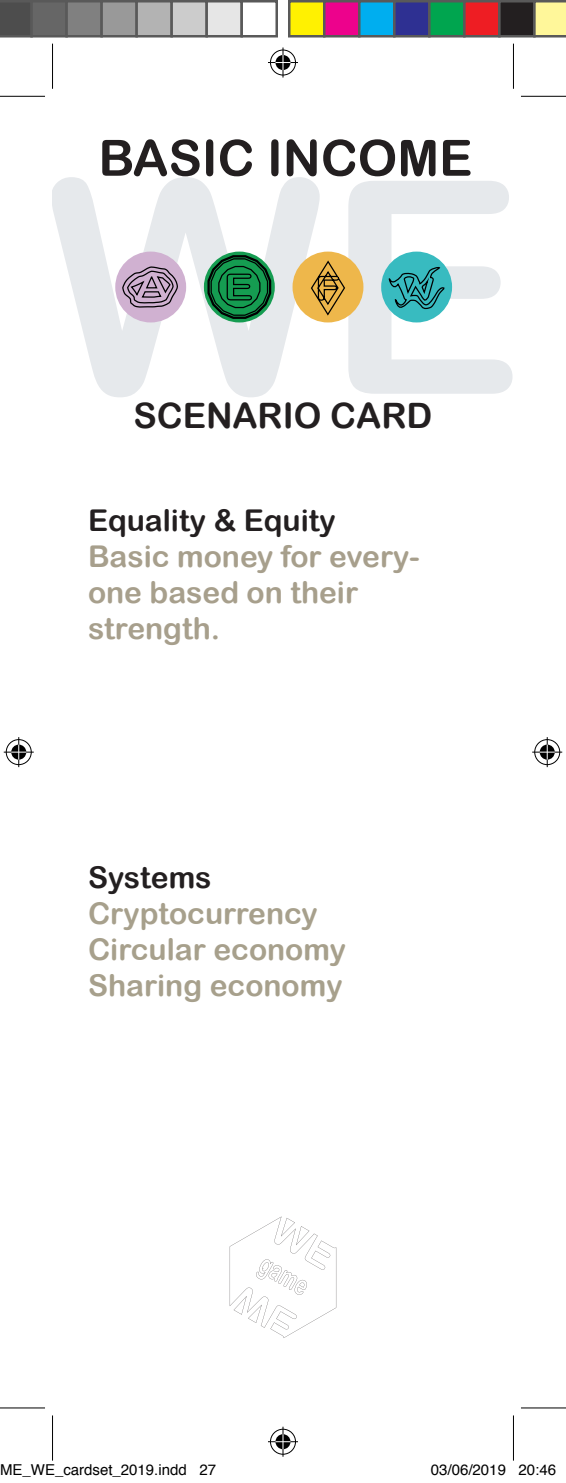
<style>
.page{position:relative;width:566px;height:1483px;background:#fff}
.page>*{position:absolute;margin:0;border:0;box-sizing:border-box;transform-origin:0 0}
.t1{font:50px "Arial Rounded MT Bold";color:#231f20}
.t2{font:35px "Arial Rounded MT Bold";color:#231f20}
.t3{font:30px/36px "Arial Rounded MT Bold";color:#a79f8c}
.t4{font:30px/36px "Arial Rounded MT Bold";color:#a7a08c}
.t5{font:30px "Arial Rounded MT Bold";color:#231f20}
.t6{font:15px "Helvetica";color:#000}
</style>
<div class="page">
<svg style="left:52px;top:177px;width:460px;height:220px"></svg>
<div style="left:381px;top:251px;width:71px;height:71px;background:#38bbc0;border-radius:50%"></div>
<svg style="left:387px;top:261px;width:58px;height:50px"></svg>
<div style="left:292px;top:251px;width:71px;height:71px;background:#eeb74b;border-radius:50%"></div>
<svg style="left:311px;top:260px;width:34px;height:56px"></svg>
<svg style="left:204px;top:251px;width:71px;height:71px"></svg>
<svg style="left:207px;top:254px;width:65px;height:65px;background:#297f50"></svg>
<div style="left:115px;top:251px;width:71px;height:71px;background:#d0b1d1;border-radius:50%"></div>
<svg style="left:121px;top:266px;width:57px;height:42px"></svg>
<svg style="left:230px;top:1216px;width:106px;height:121px"></svg>
<hr style="left:0;top:96px;width:45px;height:1px;background:#000">
<hr style="left:521px;top:96px;width:45px;height:1px;background:#000">
<hr style="left:0;top:1407px;width:45px;height:1px;background:#000">
<hr style="left:521px;top:1407px;width:45px;height:1px;background:#000">
<hr style="left:52px;top:44px;width:1px;height:45px;background:#000">
<hr style="left:52px;top:1415px;width:1px;height:45px;background:#000">
<hr style="left:513px;top:44px;width:1px;height:45px;background:#000">
<hr style="left:513px;top:1415px;width:1px;height:45px;background:#000">
<div style="left:269px;top:48px;width:28px;height:29px;border:3px solid #fff;border-radius:50%"></div>
<hr style="left:268px;top:61px;width:30px;height:3px;background:#fff">
<hr style="left:281px;top:47px;width:3px;height:30px;background:#fff">
<div style="left:274px;top:53px;width:18px;height:19px;border:3px solid #fff;border-radius:50%"></div>
<div style="left:270px;top:50px;width:26px;height:25px;border:1px solid #000;border-radius:50%"></div>
<hr style="left:268px;top:62px;width:30px;height:1px;background:#000">
<hr style="left:282px;top:47px;width:1px;height:30px;background:#000">
<svg style="left:275px;top:55px;width:15px;height:15px"></svg>
<div style="left:269px;top:1427px;width:28px;height:28px;border:3px solid #fff;border-radius:50%"></div>
<svg style="left:268px;top:1439px;width:30px;height:4px"></svg>
<hr style="left:281px;top:1426px;width:3px;height:30px;background:#fff">
<div style="left:274px;top:1432px;width:18px;height:18px;border:3px solid #fff;border-radius:50%"></div>
<div style="left:270px;top:1428px;width:26px;height:26px;border:1px solid #000;border-radius:50%"></div>
<hr style="left:268px;top:1441px;width:30px;height:1px;background:#000">
<hr style="left:282px;top:1426px;width:1px;height:30px;background:#000">
<svg style="left:275px;top:1434px;width:15px;height:15px"></svg>
<div style="left:5px;top:738px;width:28px;height:28px;border:3px solid #fff;border-radius:50%"></div>
<hr style="left:4px;top:750px;width:30px;height:3px;background:#fff">
<hr style="left:17px;top:737px;width:3px;height:30px;background:#fff">
<div style="left:10px;top:743px;width:18px;height:18px;border:3px solid #fff;border-radius:50%"></div>
<div style="left:6px;top:739px;width:26px;height:26px;border:1px solid #000;border-radius:50%"></div>
<hr style="left:4px;top:751px;width:30px;height:1px;background:#000">
<hr style="left:18px;top:737px;width:1px;height:30px;background:#000">
<svg style="left:11px;top:744px;width:15px;height:15px"></svg>
<div style="left:533px;top:738px;width:28px;height:28px;border:3px solid #fff;border-radius:50%"></div>
<hr style="left:532px;top:750px;width:30px;height:3px;background:#fff">
<hr style="left:545px;top:737px;width:3px;height:30px;background:#fff">
<div style="left:538px;top:743px;width:18px;height:18px;border:3px solid #fff;border-radius:50%"></div>
<div style="left:534px;top:739px;width:26px;height:26px;border:1px solid #000;border-radius:50%"></div>
<hr style="left:532px;top:751px;width:30px;height:1px;background:#000">
<hr style="left:546px;top:737px;width:1px;height:30px;background:#000">
<svg style="left:539px;top:744px;width:15px;height:15px"></svg>
<svg style="left:0;top:0;width:30px;height:37px"></svg>
<div style="left:32px;top:1px;width:35px;height:35px;background:#666"></div>
<div style="left:30px;top:0;width:38px;height:37px;border:2px solid #595959"></div>
<div style="left:67px;top:1px;width:35px;height:35px;background:#808080"></div>
<div style="left:65px;top:0;width:38px;height:37px;border:2px solid #595959"></div>
<div style="left:102px;top:1px;width:35px;height:35px;background:#999"></div>
<div style="left:100px;top:0;width:38px;height:37px;border:2px solid #595959"></div>
<div style="left:137px;top:1px;width:35px;height:35px;background:#b3b3b3"></div>
<div style="left:135px;top:0;width:38px;height:37px;border:2px solid #595959"></div>
<div style="left:172px;top:1px;width:35px;height:35px;background:#ccc"></div>
<div style="left:170px;top:0;width:38px;height:37px;border:2px solid #595959"></div>
<div style="left:207px;top:1px;width:35px;height:35px;background:#e6e6e6"></div>
<div style="left:205px;top:0;width:38px;height:37px;border:2px solid #595959"></div>
<div style="left:240px;top:0;width:38px;height:37px;border:2px solid #595959"></div>
<div style="left:289px;top:1px;width:35px;height:35px;background:#fff101"></div>
<div style="left:288px;top:0;width:37px;height:37px;border:2px solid #595959"></div>
<div style="left:324px;top:1px;width:35px;height:35px;background:#ed028c"></div>
<div style="left:323px;top:0;width:37px;height:37px;border:2px solid #595959"></div>
<div style="left:359px;top:1px;width:35px;height:35px;background:#00aeef"></div>
<div style="left:358px;top:0;width:37px;height:37px;border:2px solid #595959"></div>
<div style="left:394px;top:1px;width:35px;height:35px;background:#2e3092"></div>
<div style="left:393px;top:0;width:37px;height:37px;border:2px solid #595959"></div>
<div style="left:429px;top:1px;width:35px;height:35px;background:#00a54f"></div>
<div style="left:428px;top:0;width:37px;height:37px;border:2px solid #595959"></div>
<div style="left:464px;top:1px;width:35px;height:35px;background:#ee1d23"></div>
<div style="left:463px;top:0;width:37px;height:37px;border:2px solid #595959"></div>
<div style="left:499px;top:1px;width:35px;height:35px;background:#231f20"></div>
<div style="left:498px;top:0;width:37px;height:37px;border:2px solid #595959"></div>
<svg style="left:533px;top:0;width:33px;height:37px"></svg>
<h1 class="t1" style="left:98px;top:128px;width:375px">BASIC INCOME</h1>
<p class="t2" style="left:134px;top:395px;width:300px">SCENARIO CARD</p>
<p class="t5" style="left:88px;top:502px;width:249px">Equality &amp; Equity</p>
<p class="t3" style="left:88px;top:537px;width:333px">Basic money for every&shy;one based on their strength.</p>
<p class="t5" style="left:88px;top:859px;width:125px">Systems</p>
<p class="t4" style="left:88px;top:895px;width:260px">Cryptocurrency<br>Circular economy<br>Sharing economy</p>
<p class="t6" style="left:0;top:1458px;width:217px">ME_WE_cardset_2019.indd 27</p>
<p class="t6" style="left:431px;top:1458px;width:127px">03/06/2019 20:46</p>
</div>
